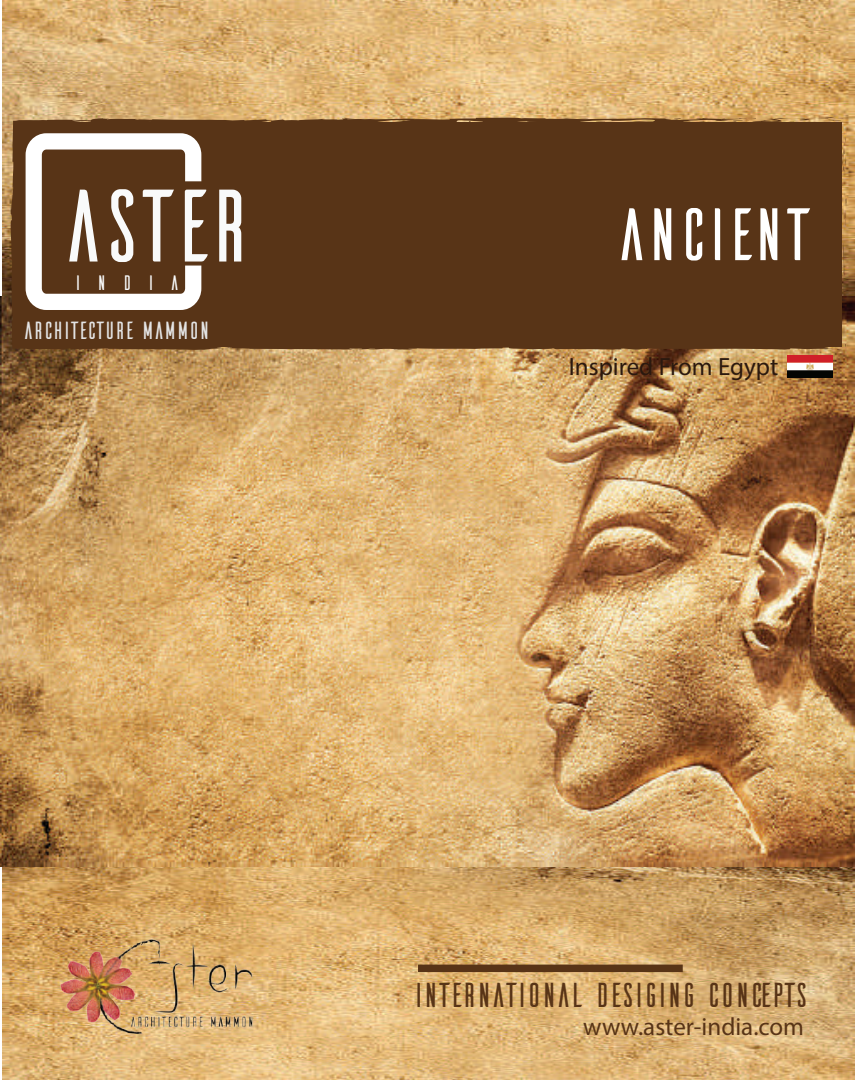
<style>
.page{position:relative;width:855px;height:1080px;background:#fff}
.page>*{position:absolute;margin:0;border:0;box-sizing:border-box;transform-origin:0 0}
.t1{font:105.12px "Ailerons";letter-spacing:-.035em;color:#f9fafa}
.t2{font:75.88px "Ailerons";letter-spacing:-.055em;color:#fff}
.t3{font:35.25px "Ailerons";letter-spacing:-.045em;color:#583417}
.t4{font:25.25px "Ailerons";letter-spacing:-.04em;color:#e4e4e4}
.t5{font:25px "Myriad Pro";color:#583417}
.t6{font:25px "Myriad Pro";color:#2b190f}
.t7{font:21.38px "Ailerons";letter-spacing:.76em;color:#f9fafa}
</style>
<div class="page">
<img style="left:2px;top:0;width:853px;height:296px">
<img style="left:2px;top:866px;width:853px;height:214px">
<img style="left:0;top:296px;width:855px;height:570px">
<img style="left:54px;top:934px;width:204px;height:104px">
<svg style="left:843px;top:242px;width:1px;height:34px"></svg>
<svg style="left:844px;top:191px;width:3px;height:38px"></svg>
<div style="left:10px;top:117px;width:825px;height:234px;background:#583417"></div>
<svg style="left:70px;top:122px;width:16px;height:3px"></svg>
<svg style="left:732px;top:117px;width:115px;height:57px"></svg>
<svg style="left:665px;top:118px;width:61px;height:5px"></svg>
<svg style="left:564px;top:118px;width:51px;height:6px"></svg>
<svg style="left:344px;top:118px;width:18px;height:7px"></svg>
<svg style="left:836px;top:342px;width:10px;height:8px"></svg>
<div style="left:26px;top:133px;width:175px;height:177px;border:16px solid #fff;border-radius:13px"></div>
<div style="left:178px;top:181px;width:26px;height:85px;background:#583417"></div>
<div style="left:418px;top:965px;width:265px;height:7px;background:#583417"></div>
<img style="left:787px;top:355px;width:45px;height:23px">
<h1 class="t1" style="left:62px;top:157px;width:194px">ASTER</h1>
<p class="t7" style="left:75px;top:268px;width:107px">INDIA</p>
<p class="t4" style="left:24px;top:314px;width:189px">ARCHITECTURE MAMMON</p>
<h2 class="t2" style="left:616px;top:185px;width:203px">ANCIENT</h2>
<p class="t6" style="left:569px;top:351px;width:211px">Inspired From Egypt</p>
<p class="t3" style="left:414px;top:972px;width:398px">INTERNATIONAL DESIGING CONCEPTS</p>
<p class="t5" style="left:583px;top:1011px;width:222px">www.aster-india.com</p>
</div>
